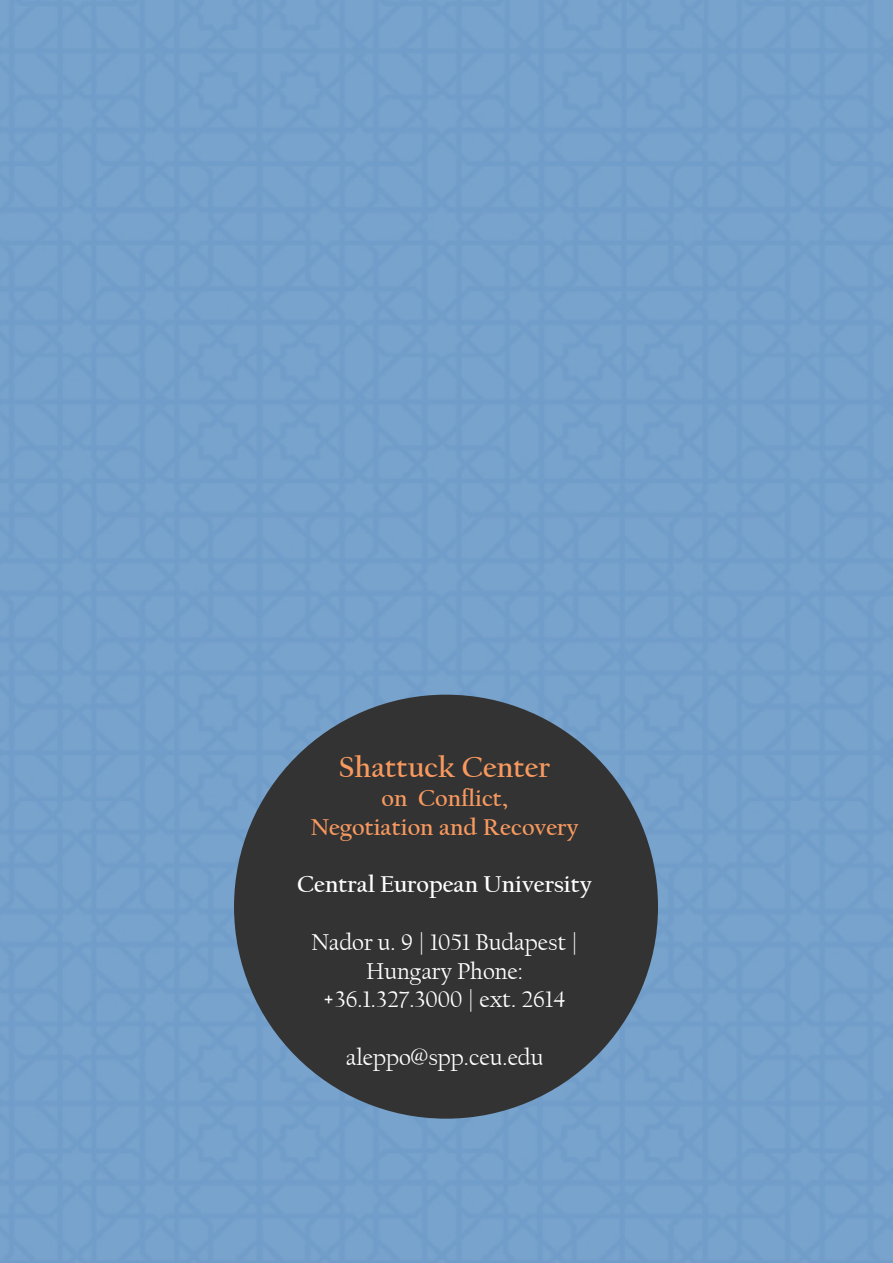
<style>
.page{position:relative;width:893px;height:1263px;background:#77a2cc}
.page>*{position:absolute;margin:0;border:0;box-sizing:border-box;transform-origin:0 0}
.t1{font:700 30px "Californian FB";color:#f8995f}
.t2{font:24px/28.8px "Californian FB";color:#fff;text-align:center}
.t3{font:700 24px/28.8px "Californian FB";color:#f8995f;text-align:center}
.t4{font:700 24px "Californian FB";color:#fff}
</style>
<div class="page">
<div style="left:234px;top:695px;width:424px;height:424px;background:#333;border-radius:50%"></div>
<p class="t1" style="left:339px;top:750px;width:213px">Shattuck Center</p>
<p class="t3" style="left:311px;top:784px;width:270px">on Conflict,<br>Negotiation and Recovery</p>
<p class="t4" style="left:297px;top:871px;width:296px">Central European University</p>
<p class="t2" style="left:311px;top:928px;width:269px">Nador u. 9 | 1051 Budapest |<br>Hungary Phone: +36.1.327.3000 | ext. 2614</p>
<p class="t2" style="left:346px;top:1043px;width:199px">aleppo@spp.ceu.edu</p>
</div>
